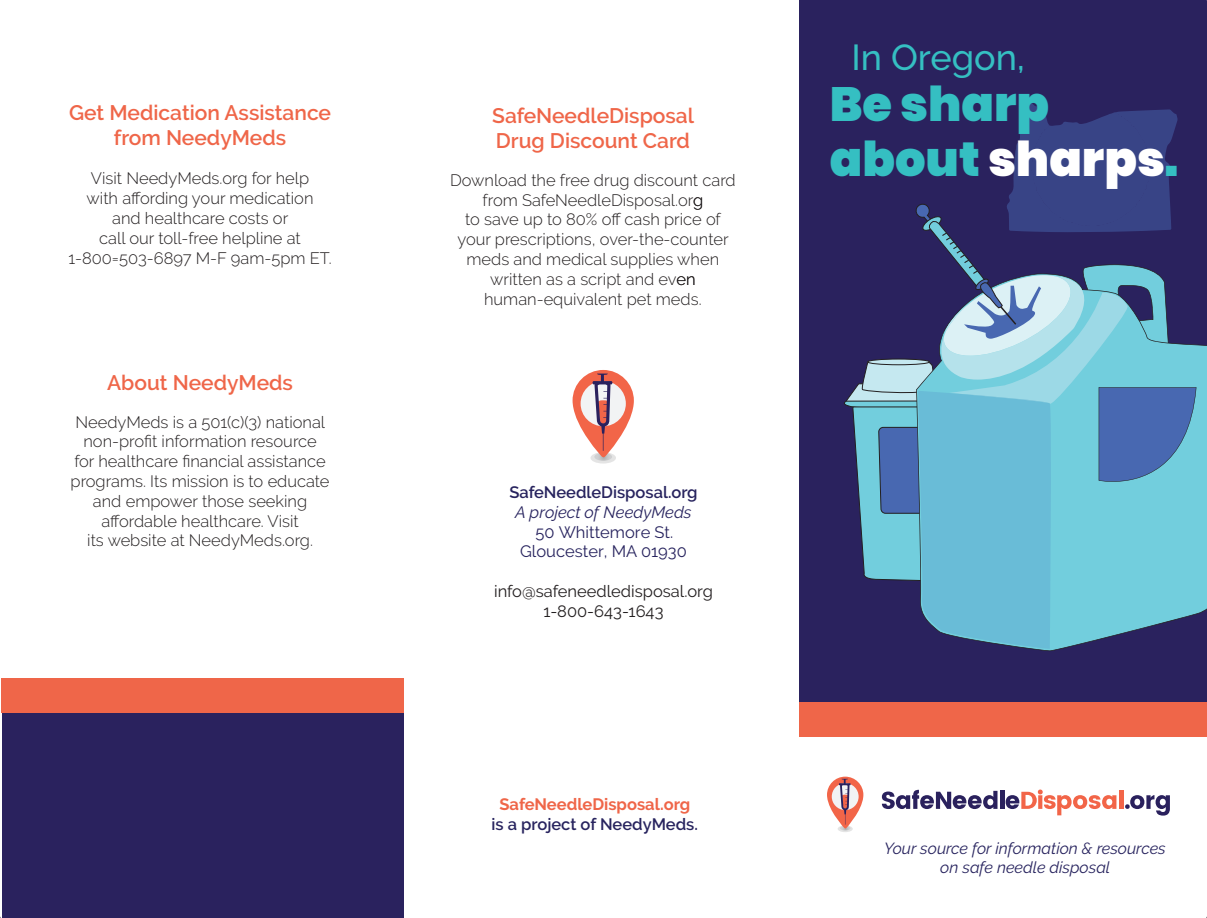
<style>
.page{position:relative;width:1207px;height:918px;background:#fff}
.page>*{position:absolute;margin:0;border:0;box-sizing:border-box;transform-origin:0 0}
.t1{font:900 48px/55.5px "Poppins";color:#35bfc2}
.Bullet_Points{font:500 36px "Raleway";color:#35bfc2}
.t2{font:600 21px/25.2px "Raleway";color:#ef6649}
.t3{font:300 16.5px/19.8px "Raleway";color:#231f20;text-align:center}
.Bullet_Points-2{font:600 16.5px/19.8px "Raleway";color:#27235e;text-align:center}
.Bullet_Points-3{font:16.5px/19.8px "Raleway";color:#231f20;text-align:center}
.t4{font:700 16.5px "Raleway";color:#ef6649}
.Bullet_Points-4{font:italic 16.05px/19.4px "Raleway";color:#27235e;text-align:center}
.s1{font-weight:400;font-style:italic}
.s2{font-weight:400}
.s3{color:#fff}
</style>
<div class="page">
<div style="left:2px;top:713px;width:402px;height:205px;background:#2a225e"></div>
<div style="left:799px;top:0;width:407px;height:719px;background:#2a225e"></div>
<div style="left:1px;top:679px;width:403px;height:34px;background:#ef6649"></div>
<div style="left:799px;top:702px;width:407px;height:35px;background:#ef6649"></div>
<svg style="left:882px;top:790px;width:115px;height:19px"></svg>
<hr style="left:1000px;top:791px;width:4px;height:18px;background:#2a215d">
<svg style="left:1006px;top:789px;width:110px;height:26px"></svg>
<hr style="left:1119px;top:791px;width:4px;height:18px;background:#f26548">
<svg style="left:1125px;top:795px;width:45px;height:21px"></svg>
<svg style="left:838px;top:825px;width:15px;height:7px"></svg>
<svg style="left:827px;top:777px;width:36px;height:53px"></svg>
<svg style="left:590px;top:452px;width:26px;height:12px"></svg>
<svg style="left:573px;top:370px;width:61px;height:91px"></svg>
<svg style="left:1032px;top:344px;width:174px;height:307px;fill:#72cedd"></svg>
<svg style="left:844px;top:103px;width:352px;height:546px"></svg>
<p class="t2" style="left:69px;top:100px;width:264px;text-align:center">Get Medication Assistance from NeedyMeds</p>
<p class="t3" style="left:69px;top:169px;width:265px">Visit NeedyMeds.org for help<br>with affording your medication<br>and healthcare costs or<br>call our toll-free helpline at<br>1-800=503-6897 M-F 9am-5pm ET.</p>
<p class="t2" style="left:107px;top:370px;width:187px">About NeedyMeds</p>
<p class="t3" style="left:71px;top:412px;width:260px">NeedyMeds is a 501(c)(3) national non-profit information resource<br>for healthcare financial assistance programs. Its mission is to educate and empower those seeking affordable healthcare. Visit<br>its website at NeedyMeds.org.</p>
<p class="t2" style="left:492px;top:103px;width:203px">SafeNeedleDisposal<br>Drug Discount Card</p>
<p class="t3" style="left:450px;top:170px;width:287px">Download the free drug discount card from SafeNeedleDisposal.org<br>to save up to 80% off cash price of your prescriptions, over-the-counter meds and medical supplies when written as a script and even human-equivalent pet meds.</p>
<p class="Bullet_Points-2" style="left:509px;top:482px;width:190px">SafeNeedleDisposal.org<br><span class="s1">A project of NeedyMeds<br></span><span class="s2">50 Whittemore St.<br></span><span class="s2">Gloucester, MA 0193</span><span class="s2">0</span></p>
<p class="Bullet_Points-3" style="left:494px;top:581px;width:220px">info@safeneedledisposal.org<br>1-800-643-1643</p>
<p class="t4" style="left:499px;top:794px;width:192px">SafeNeedleDisposal.org</p>
<p class="Bullet_Points-2" style="left:492px;top:814px;width:208px">is a project of NeedyMeds.</p>
<p class="Bullet_Points" style="left:851px;top:37px;width:175px">In Oregon,</p>
<h1 class="t1" style="left:830px;top:77px;width:350px">Be sharp about <span class="s3">sharps</span>.</h1>
<p class="Bullet_Points-4" style="left:884px;top:839px;width:283px">Your source for information &amp; resources on safe needle disposal</p>
</div>
